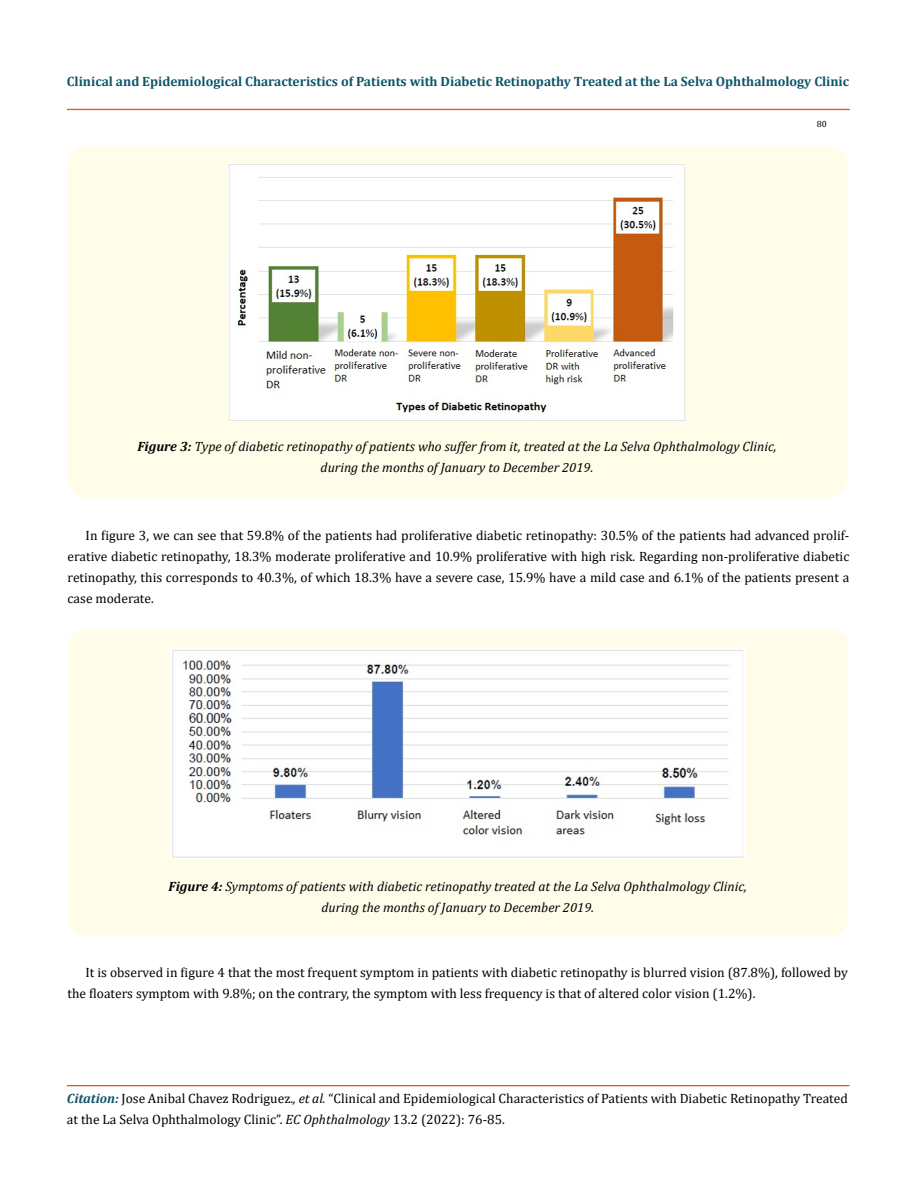
<style>
.page{position:relative;width:917px;height:1190px;background:#fff}
.page>*{position:absolute;margin:0;border:0;box-sizing:border-box;transform-origin:0 0}
.t1{font:13.5px/21px "Cambria";color:#000}
.t2{font:italic 13.5px/21px "Cambria";color:#000;text-align:center}
.t3{font:700 13.5px "Cambria";color:#0e546a}
.t4{font:9px "Cambria";color:#000}
.s1{font-weight:700}
.s2{font-weight:700;font-style:italic;color:#0e546a}
.s3{font-style:italic}
</style>
<div class="page">
<div style="left:67px;top:109px;width:782px;height:1px;border:1px solid #e05d1a"></div>
<div style="left:67px;top:1085px;width:782px;height:1px;border:1px solid #e05d1a"></div>
<div style="left:67px;top:147px;width:780px;height:350px;background:#fffde9;border-radius:18px"></div>
<img style="left:229px;top:164px;width:456px;height:256px">
<div style="left:68px;top:628px;width:780px;height:308px;background:#fffde9;border-radius:18px"></div>
<img style="left:170px;top:648px;width:575px;height:210px">
<p class="t3" style="left:67px;top:72px;width:783px">Clinical and Epidemiological Characteristics of Patients with Diabetic Retinopathy Treated at the La Selva Ophthalmology Clinic</p>
<p class="t4" style="left:816px;top:118px;width:11px">80</p>
<p class="t2" style="left:137px;top:435px;width:640px"><span class="s1">Figure 3:</span> Type of diabetic retinopathy of patients who suffer from it, treated at the La Selva Ophthalmology Clinic, during the months of January to December 2019.</p>
<p class="t1" style="left:68px;top:525px;width:783px;text-align:justify;text-indent:18px">In figure 3, we can see that 59.8% of the patients had proliferative diabetic retinopathy: 30.5% of the patients had advanced prolif&shy;erative diabetic retinopathy, 18.3% moderate proliferative and 10.9% proliferative with high risk. Regarding non-proliferative diabetic retinopathy, this corresponds to 40.3%, of which 18.3% have a severe case, 15.9% have a mild case and 6.1% of the patients present a case moderate.</p>
<p class="t2" style="left:169px;top:875px;width:580px"><span class="s1">Figure 4:</span> Symptoms of patients with diabetic retinopathy treated at the La Selva Ophthalmology Clinic, during the months of January to December 2019.</p>
<p class="t1" style="left:68px;top:962px;width:782px;text-indent:18px">It is observed in figure 4 that the most frequent symptom in patients with diabetic retinopathy is blurred vision (87.8%), followed by the floaters symptom with 9.8%; on the contrary, the symptom with less frequency is that of altered color vision (1.2%).</p>
<p class="t1" style="left:67px;top:1087px;width:782px"><span class="s2">Citation:</span> Jose Anibal Chavez Rodriguez.<span class="s3">, et al.</span> “Clinical and Epidemiological Characteristics of Patients with Diabetic Retinopathy Treated at the La Selva Ophthalmology Clinic”. <span class="s3">EC Ophthalmology</span> 13.2 (2022): 76-85.</p>
</div>
